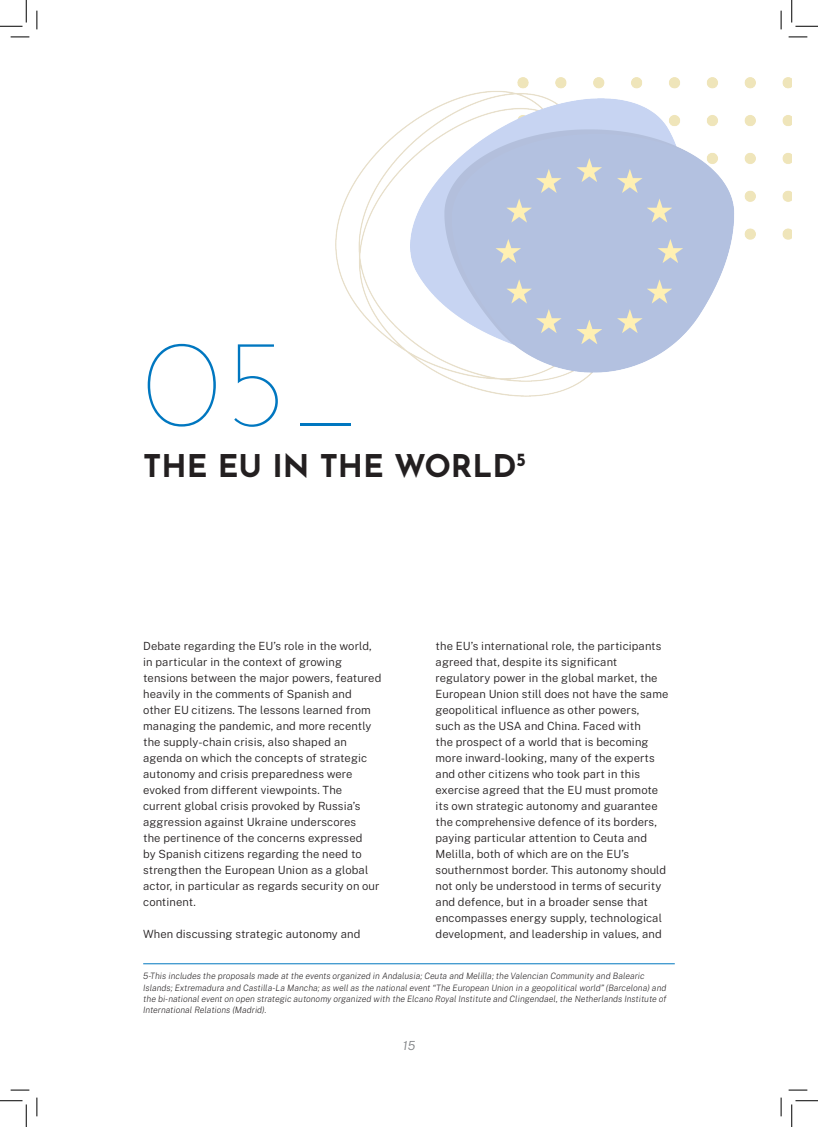
<style>
.page{position:relative;width:818px;height:1127px;background:#fff}
.page>*{position:absolute;margin:0;border:0;box-sizing:border-box;transform-origin:0 0}
.PARRAFO{font:100 125px "Josefin Sans";color:#0077c0}
.PARRAFO-2{font:700 31.25px "Josefin Sans";color:#231f20}
.t1{font:italic 300 12.5px "Public Sans";color:#808285}
.PARRAFO-3{font:300 11.25px/16px "Public Sans";letter-spacing:.01em;color:#231f20}
.PARRAFO-4{font:italic 200 8.75px/11.2px "Public Sans";color:#231f20}
</style>
<div class="page">
<hr style="left:143px;top:963px;width:532px;height:1px;background:#0077c0">
<img style="left:336px;top:77px;width:456px;height:320px">
<svg style="left:11px;top:36px;width:18px;height:2px"></svg>
<svg style="left:788px;top:36px;width:19px;height:2px"></svg>
<svg style="left:11px;top:1089px;width:18px;height:1px"></svg>
<svg style="left:788px;top:1089px;width:19px;height:1px"></svg>
<svg style="left:36px;top:11px;width:2px;height:18px"></svg>
<svg style="left:36px;top:1097px;width:2px;height:18px"></svg>
<svg style="left:780px;top:11px;width:2px;height:18px"></svg>
<svg style="left:780px;top:1097px;width:2px;height:18px"></svg>
<svg style="left:0;top:0;width:27px;height:27px"></svg>
<svg style="left:0;top:1100px;width:27px;height:26px"></svg>
<svg style="left:791px;top:0;width:27px;height:27px"></svg>
<svg style="left:791px;top:1100px;width:27px;height:26px"></svg>
<p class="PARRAFO" style="left:143px;top:288px;width:222px">05_</p>
<p class="PARRAFO-2" style="left:143px;top:438px;width:384px">THE EU IN THE WORLD<sup>5</sup></p>
<p class="PARRAFO-3" style="left:143px;top:637px;width:240px">Debate regarding the EU’s role in the world, in particular in the context of growing tensions between the major powers, featured heavily in the comments of Spanish and other EU citizens. The lessons learned from managing the pandemic, and more recently the supply-chain crisis, also shaped an agenda on which the concepts of strategic autonomy and crisis preparedness were evoked from different viewpoints. The current global crisis provoked by Russia’s aggression against Ukraine underscores<br>the pertinence of the concerns expressed<br>by Spanish citizens regarding the need to strengthen the European Union as a global actor, in particular as regards security on our continent.</p>
<p class="PARRAFO-3" style="left:143px;top:925px;width:219px">When discussing strategic autonomy and</p>
<p class="PARRAFO-3" style="left:436px;top:637px;width:234px">the EU’s international role, the participants agreed that, despite its significant regulatory power in the global market, the European Union still does not have the same geopolitical influence as other powers,<br>such as the USA and China. Faced with<br>the prospect of a world that is becoming more inward-looking, many of the experts and other citizens who took part in this exercise agreed that the EU must promote its own strategic autonomy and guarantee the comprehensive defence of its borders, paying particular attention to Ceuta and Melilla, both of which are on the EU’s southernmost border. This autonomy should not only be understood in terms of security and defence, but in a broader sense that encompasses energy supply, technological development, and leadership in values, and</p>
<p class="PARRAFO-4" style="left:143px;top:970px;width:525px">5-This includes the proposals made at the events organized in Andalusia; Ceuta and Melilla; the Valencian Community and Balearic Islands; Extremadura and Castilla-La Mancha; as well as the national event “The European Union in a geopolitical world” (Barcelona) and the bi-national event on open strategic autonomy organized with the Elcano Royal Institute and Clingendael, the Netherlands Institute of International Relations (Madrid).</p>
<p class="t1" style="left:403px;top:1037px;width:14px">15</p>
</div>
